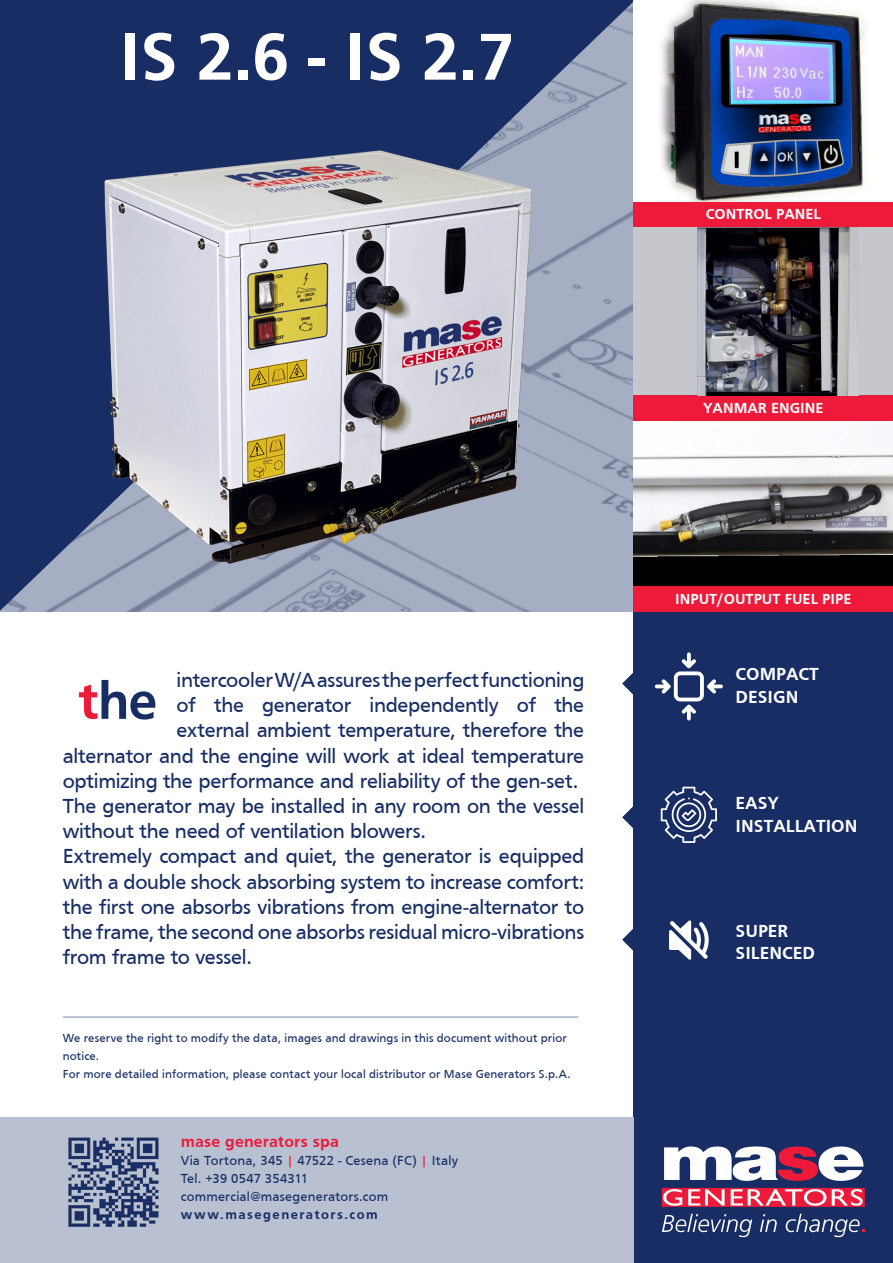
<style>
.page{position:relative;width:893px;height:1263px;background:#fff}
.page>*{position:absolute;margin:0;border:0;box-sizing:border-box;transform-origin:0 0}
._01_Modello{font:700 69px "Frutiger";color:#fff}
._01_Modello-2{font:700 60px "Montserrat";color:#fff}
.t1{font:700 54px "Frutiger";color:#172d64}
.t2{font:21px/25.2px "Frutiger";letter-spacing:-.015em;color:#172d64;text-align:right}
._02_Dida{font:700 18px "Frutiger";color:#fff}
._02_Dida-2{font:500 18px "Montserrat";color:#fff}
.t3{font:700 16.5px "Frutiger";letter-spacing:.01em;color:#ed1a3a}
._02_Dida-3{font:700 15px "Frutiger";color:#fff}
.t4{font:13.5px "Frutiger";letter-spacing:.015em;color:#172d64}
._02_Dida-4{font:700 13.5px "Montserrat";color:#fff}
.t5{font:700 13.5px "Frutiger";letter-spacing:.11em;color:#172d64}
._17_Asterisco{font:12px/18px "Frutiger";letter-spacing:.015em;color:#172d64}
.s1{color:#ed1a3a}
</style>
<div class="page">
<svg style="left:0;top:0;width:634px;height:623px;background:#53648c"></svg>
<div style="left:634px;top:579px;width:259px;height:684px;background:#172d64"></div>
<img style="left:660px;top:0;width:205px;height:202px">
<img style="left:634px;top:454px;width:259px;height:132px">
<div style="left:634px;top:202px;width:259px;height:25px;background:#ed1a3a"></div>
<div style="left:634px;top:586px;width:259px;height:26px;background:#ed1a3a"></div>
<div style="left:634px;top:395px;width:259px;height:26px;background:#ed1a3a"></div>
<svg style="left:622px;top:787px;width:95px;height:56px"></svg>
<div style="left:0;top:1117px;width:634px;height:146px;background:#b9c0d1"></div>
<svg style="left:622px;top:919px;width:12px;height:41px"></svg>
<svg style="left:669px;top:920px;width:40px;height:40px"></svg>
<svg style="left:622px;top:652px;width:101px;height:68px"></svg>
<svg style="left:664px;top:1146px;width:199px;height:35px"></svg>
<svg style="left:662px;top:1188px;width:203px;height:19px;background:#f05e75"></svg>
<svg style="left:662px;top:1214px;width:90px;height:23px"></svg>
<svg style="left:760px;top:1214px;width:17px;height:18px"></svg>
<svg style="left:786px;top:1214px;width:79px;height:23px"></svg>
<img style="left:68px;top:1137px;width:91px;height:90px">
<div style="left:634px;top:227px;width:259px;height:168px;background:#c5c7cd"></div>
<img style="left:697px;top:228px;width:162px;height:167px">
<hr style="left:63px;top:1016px;width:515px;height:2px;background:#8b96b1">
<img style="left:104px;top:151px;width:428px;height:413px">
<p class="_01_Modello" style="left:119px;top:17px;width:397px">IS 2.6 - IS 2.7</p>
<p class="_01_Modello-2" style="left:43px;top:23px;width:530px">IS 8.5 K - IS 9.6 K</p>
<p class="t2" style="left:63px;top:667px;width:523px">intercooler W/A assures the perfect functioning<br>of the generator independently of the<br>external ambient temperature, therefore the<br>alternator and the engine will work at ideal temperature optimizing the performance and reliability of the gen-set.</p>
<p class="t2" style="left:63px;top:793px;width:523px;text-align:left">The generator may be installed in any room on the vessel without the need of ventilation blowers.</p>
<p class="t2" style="left:63px;top:844px;width:523px;text-align:justify">Extremely compact and quiet, the generator is equipped with a double shock absorbing system to increase comfort: the first one absorbs vibrations from engine-alternator to the frame, the second one absorbs residual micro-vibrations from frame to vessel.</p>
<p class="t1" style="left:79px;top:670px;width:80px"><span class="s1">t</span>he</p>
<p class="_17_Asterisco" style="left:63px;top:1029px;width:505px">We reserve the right to modify the data, images and drawings in this document without prior notice.</p>
<p class="_17_Asterisco" style="left:63px;top:1065px;width:509px">For more detailed information, please contact your local distributor or Mase Generators S.p.A.</p>
<p class="t3" style="left:181px;top:1131px;width:160px">mase generators spa</p>
<p class="t4" style="left:181px;top:1152px;width:279px">Via Tortona, 345 <span class="s1">|</span> 47522 - Cesena (FC) <span class="s1">|</span> Italy</p>
<p class="t4" style="left:181px;top:1170px;width:129px">Tel. +39 0547 354311</p>
<p class="t4" style="left:181px;top:1188px;width:209px">commercial@masegenerators.com</p>
<p class="t5" style="left:181px;top:1206px;width:199px">www.masegenerators.com</p>
<p class="_02_Dida-3" style="left:706px;top:205px;width:117px">CONTROL PANEL</p>
<p class="_02_Dida-4" style="left:703px;top:207px;width:123px">CONTROL PANEL</p>
<p class="_02_Dida-3" style="left:703px;top:399px;width:122px">YANMAR ENGINE</p>
<p class="_02_Dida-4" style="left:704px;top:400px;width:120px">KUBOTA ENGINE</p>
<p class="_02_Dida-3" style="left:675px;top:590px;width:178px">INPUT/OUTPUT FUEL PIPE</p>
<p class="_02_Dida-4" style="left:671px;top:592px;width:186px">INPUT/OUTPUT FUEL PIPE</p>
<p class="_02_Dida-2" style="left:763px;top:660px;width:67px">MPACT</p>
<p class="_02_Dida-2" style="left:750px;top:683px;width:59px">ESIGN</p>
<p class="_02_Dida" style="left:736px;top:664px;width:85px">COMPACT</p>
<p class="_02_Dida" style="left:736px;top:686px;width:64px">DESIGN</p>
<p class="_02_Dida-2" style="left:748px;top:789px;width:37px">ASY</p>
<p class="_02_Dida-2" style="left:767px;top:812px;width:104px">TALLATION</p>
<p class="_02_Dida" style="left:736px;top:793px;width:45px">EASY</p>
<p class="_02_Dida" style="left:736px;top:815px;width:123px">INSTALLATION</p>
<p class="_02_Dida-2" style="left:761px;top:917px;width:39px">PER</p>
<p class="_02_Dida-2" style="left:763px;top:939px;width:68px">ENCED</p>
<p class="_02_Dida" style="left:736px;top:920px;width:54px">SUPER</p>
<p class="_02_Dida" style="left:736px;top:943px;width:81px">SILENCED</p>
</div>
